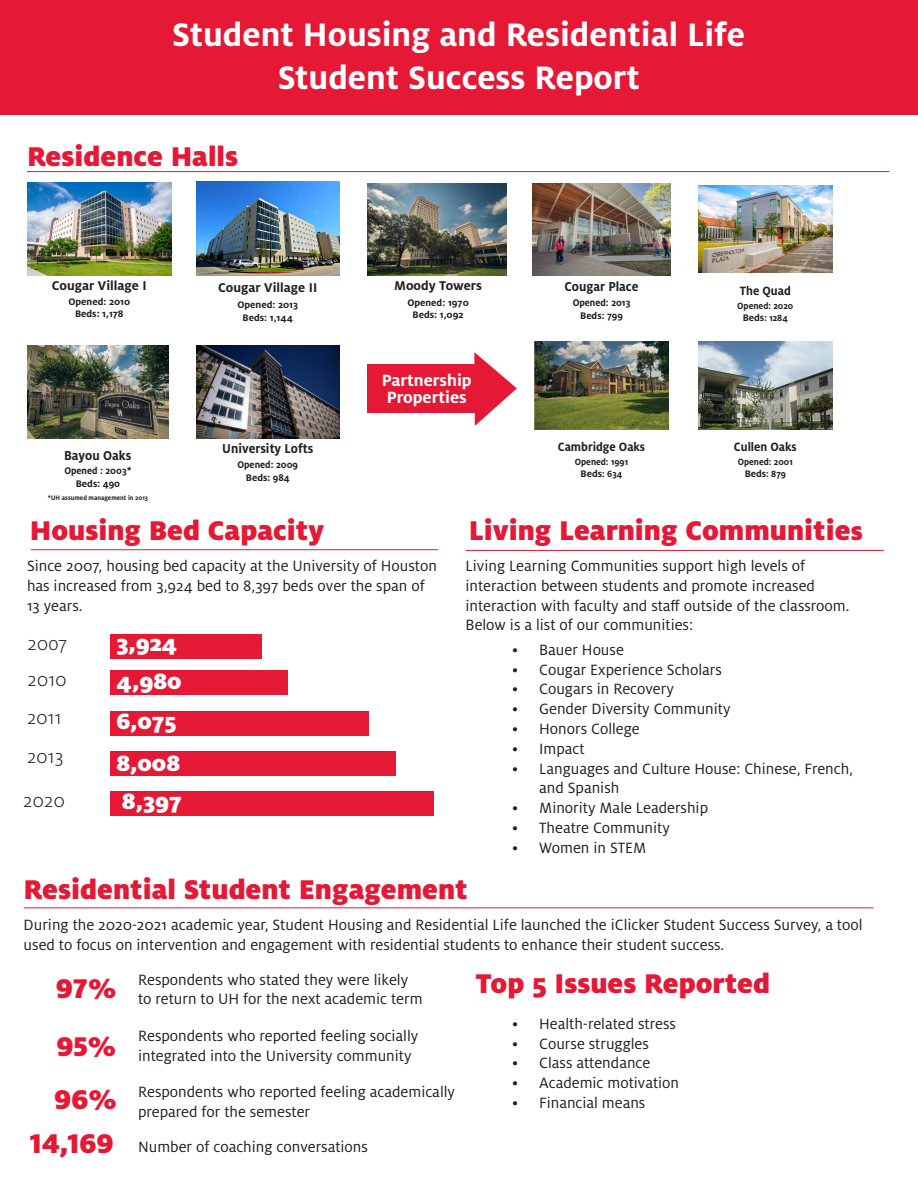
<style>
.page{position:relative;width:918px;height:1188px;background:#fff}
.page>*{position:absolute;margin:0;border:0;box-sizing:border-box;transform-origin:0 0}
.t1{font:700 36px "Milo OT";color:#fff}
.t2{font:900 30px "Milo OT";color:#e51836}
.t3{font:900 24.6px "Milo OT";color:#fff}
.t4{font:300 20.4px "Milo OT";color:#231f20}
.t5{font:700 18px/16.5px "Milo OT";color:#fff}
.t6{font:16.5px/19.8px "Milo OT";color:#231f20}
.t7{font:700 14.25px "Milo OT";color:#231f20;scale:.94 1}
.t8{font:700 14.1px "Milo OT";color:#231f20}
.t9{font:700 13.35px "Milo OT";color:#231f20;scale:.94 1}
.t10{font:700 10.65px "Milo OT";color:#231f20;scale:.94 1}
.t11{font:700 10.5px "Milo OT";color:#231f20}
.t12{font:700 10.05px "Milo OT";color:#231f20;scale:.94 1}
.t13{font:700 7.2px "Milo OT";color:#231f20;scale:.94 1}
.s1{font-size:10.65px}
.s2{font-size:10.05px}
.s3{font-size:10.5px}
.s4{font-size:27.75px}
</style>
<div class="page">
<div style="left:0;top:0;width:918px;height:114px;background:#e51836"></div>
<hr style="left:27px;top:171px;width:863px;height:1px;background:#e51836">
<img style="left:532px;top:183px;width:139px;height:93px">
<img style="left:27px;top:183px;width:145px;height:92px">
<img style="left:368px;top:183px;width:139px;height:93px">
<img style="left:196px;top:182px;width:143px;height:94px">
<img style="left:196px;top:346px;width:143px;height:92px">
<img style="left:28px;top:346px;width:140px;height:92px">
<img style="left:698px;top:185px;width:134px;height:87px">
<img style="left:534px;top:341px;width:135px;height:88px">
<img style="left:698px;top:341px;width:134px;height:88px">
<div style="left:368px;top:364px;width:107px;height:49px;background:#e51836"></div>
<svg style="left:474px;top:352px;width:43px;height:74px"></svg>
<hr style="left:31px;top:549px;width:407px;height:1px;background:#e51836">
<div style="left:111px;top:634px;width:151px;height:25px;background:#e51836"></div>
<div style="left:111px;top:670px;width:177px;height:25px;background:#e51836"></div>
<div style="left:111px;top:711px;width:258px;height:24px;background:#e51836"></div>
<div style="left:111px;top:751px;width:285px;height:25px;background:#e51836"></div>
<div style="left:111px;top:791px;width:323px;height:25px;background:#e51836"></div>
<hr style="left:466px;top:550px;width:418px;height:1px;background:#e51836">
<hr style="left:24px;top:907px;width:849px;height:1px;background:#e51836">
<p class="t1" style="left:172px;top:14px;width:574px">Student Housing and Residential Life</p>
<p class="t1" style="left:278px;top:58px;width:364px">Student Success Report</p>
<p class="t2" style="left:27px;top:139px;width:213px">Residence Halls</p>
<p class="t8" style="left:52px;top:278px;width:96px">Cougar Village I</p>
<p class="t8" style="left:218px;top:279px;width:101px">Cougar Village II</p>
<p class="t8" style="left:394px;top:278px;width:89px">Moody Towers</p>
<p class="t7" style="left:565px;top:278px;width:80px">Cougar Place</p>
<p class="t11" style="left:68px;top:295px;width:63px">Opened: 2010</p>
<p class="t11" style="left:75px;top:308px;width:50px">Beds: 1,178</p>
<p class="t7" style="left:64px;top:447px;width:73px">Bayou Oaks</p>
<p class="t10" style="left:64px;top:465px;width:73px">Opened : 2003*</p>
<p class="t11" style="left:76px;top:478px;width:46px">Beds<span class="s1">: 490</span></p>
<p class="t13" style="left:48px;top:494px;width:108px">*UH assumed management in 2013</p>
<p class="t11" style="left:237px;top:299px;width:62px">Opened: 2013</p>
<p class="t11" style="left:243px;top:311px;width:52px">Beds: 1,144</p>
<p class="t7" style="left:222px;top:441px;width:98px">University Lofts</p>
<p class="t10" style="left:237px;top:459px;width:66px">Opened: 2009</p>
<p class="t11" style="left:246px;top:472px;width:45px">Beds<span class="s1">: 984</span></p>
<p class="t11" style="left:407px;top:296px;width:63px">Opened: 1970</p>
<p class="t11" style="left:413px;top:309px;width:52px">Beds: 1,092</p>
<p class="t5" style="left:382px;top:373px;width:91px">Partnership<br>Properties</p>
<p class="t10" style="left:573px;top:296px;width:63px">Opened: 2013</p>
<p class="t11" style="left:580px;top:309px;width:44px">Beds<span class="s1">: 799</span></p>
<p class="t9" style="left:558px;top:439px;width:94px">Cambridge Oaks</p>
<p class="t12" style="left:575px;top:456px;width:58px">Opened: 1991</p>
<p class="t11" style="left:581px;top:468px;width:43px">Beds<span class="s2">: 634</span></p>
<p class="t9" style="left:740px;top:283px;width:56px">The Quad</p>
<p class="t12" style="left:737px;top:300px;width:61px">Opened: 2020</p>
<p class="t12" style="left:743px;top:313px;width:50px"><span class="s3">Beds</span>: 1284</p>
<p class="t9" style="left:734px;top:439px;width:68px">Cullen Oaks</p>
<p class="t12" style="left:738px;top:456px;width:60px">Opened: 2001</p>
<p class="t11" style="left:745px;top:468px;width:43px">Beds<span class="s2">: 879</span></p>
<p class="t2" style="left:30px;top:513px;width:296px">Housing Bed Capacity</p>
<p class="t6" style="left:27px;top:556px;width:411px">Since 2007, housing bed capacity at the University of Houston has increased from 3,924 bed to 8,397 beds over the span of<br>13 years.</p>
<p class="t4" style="left:28px;top:632px;width:41px">20o7</p>
<p class="t4" style="left:28px;top:669px;width:41px">2010</p>
<p class="t4" style="left:27px;top:707px;width:36px">2011</p>
<p class="t4" style="left:27px;top:746px;width:38px">2013</p>
<p class="t4" style="left:23px;top:790px;width:43px">2020</p>
<p class="t3" style="left:116px;top:629px;width:62px">3,924</p>
<p class="t3" style="left:116px;top:666px;width:67px">4,980</p>
<p class="t3" style="left:116px;top:707px;width:61px">6,075</p>
<p class="t3" style="left:116px;top:749px;width:65px">8,008</p>
<p class="t3" style="left:122px;top:787px;width:61px">8,397</p>
<p class="t2" style="left:469px;top:513px;width:395px">Living Learning Communitie<span class="s4">s</span></p>
<p class="t6" style="left:466px;top:556px;width:385px">Living Learning Communities support high levels of interaction between students and promote increased interaction with faculty and staff outside of the classroom.<br>Below is a list of our communities:</p>
<p class="t6" style="left:512px;top:640px;width:113px">• Bauer House</p>
<p class="t6" style="left:512px;top:660px;width:211px">• Cougar Experience Scholars</p>
<p class="t6" style="left:512px;top:680px;width:163px">• Cougars in Recovery</p>
<p class="t6" style="left:512px;top:699px;width:220px">• Gender Diversity Community</p>
<p class="t6" style="left:512px;top:719px;width:129px">• Honors College</p>
<p class="t6" style="left:512px;top:739px;width:74px">• Impact</p>
<p class="t6" style="left:539px;top:759px;width:316px;text-indent:-27px">• Languages and Culture House: Chinese, French, and Spanish</p>
<p class="t6" style="left:512px;top:798px;width:198px">• Minority Male Leadership</p>
<p class="t6" style="left:512px;top:818px;width:159px">• Theatre Community</p>
<p class="t6" style="left:512px;top:838px;width:136px">• Women in STEM</p>
<p class="t2" style="left:24px;top:872px;width:446px">Residential Student Engagement</p>
<p class="t6" style="left:24px;top:915px;width:840px">During the 2020-2021 academic year, Student Housing and Residential Life launched the iClicker Student Success Survey, a tool used to focus on intervention and engagement with residential students to enhance their student success.</p>
<p class="t2" style="left:56px;top:971px;width:62px">97%</p>
<p class="t6" style="left:138px;top:970px;width:286px">Respondents who stated they were likely to return to UH for the next academic term</p>
<p class="t2" style="left:56px;top:1029px;width:61px">95%</p>
<p class="t2" style="left:54px;top:1082px;width:64px">96%</p>
<p class="t2" style="left:30px;top:1126px;width:85px">14,169</p>
<p class="t2" style="left:476px;top:966px;width:296px">Top 5 Issues Reported</p>
<p class="t6" style="left:512px;top:1014px;width:165px">• Health-related stress</p>
<p class="t6" style="left:512px;top:1034px;width:138px">• Course struggles</p>
<p class="t6" style="left:512px;top:1054px;width:140px">• Class attendance</p>
<p class="t6" style="left:512px;top:1073px;width:169px">• Academic motivation</p>
<p class="t6" style="left:512px;top:1093px;width:135px">• Financial means</p>
<p class="t6" style="left:138px;top:1026px;width:282px">Respondents who reported feeling socially integrated into the University community</p>
<p class="t6" style="left:138px;top:1082px;width:318px">Respondents who reported feeling academically prepared for the semester</p>
<p class="t6" style="left:138px;top:1137px;width:231px">Number of coaching conversations</p>
</div>
